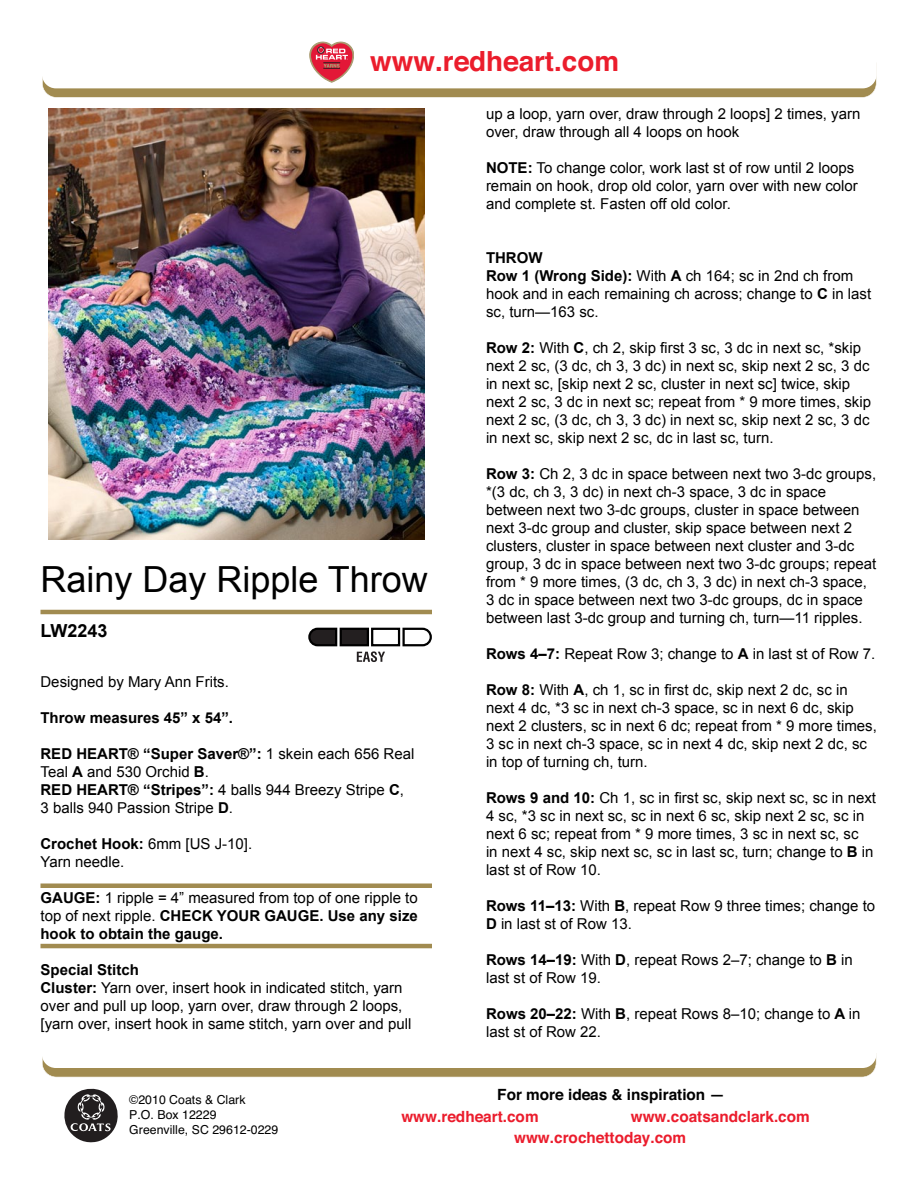
<style>
.page{position:relative;width:918px;height:1188px;background:#fff}
.page>*{position:absolute;margin:0;border:0;box-sizing:border-box;transform-origin:0 0}
.t1{font:36px "Arial";color:#000}
.t2{font:700 27.75px "Helvetica";color:#eb1d2c}
.t3{font:700 18px "Arial";color:#000}
.t4{font:700 15.45px/20.9px "Helvetica";color:#eb1c2c}
.t5{font:700 15.45px "Helvetica";color:#000}
.t6{font:15px/18px "Arial";color:#000}
.t7{font:700 15px "Arial";color:#000}
.t8{font:12.3px/14.9px "Helvetica";color:#000}
.s1{font-weight:700}
</style>
<div class="page">
<svg style="left:42px;top:42px;width:834px;height:56px"></svg>
<svg style="left:42px;top:1057px;width:834px;height:20px"></svg>
<svg style="left:64px;top:1089px;width:54px;height:53px"></svg>
<img style="left:48px;top:108px;width:376px;height:432px">
<hr style="left:40px;top:610px;width:392px;height:4px;background:#a18b50">
<svg style="left:308px;top:627px;width:124px;height:35px"></svg>
<hr style="left:40px;top:884px;width:392px;height:4px;background:#a18b50">
<hr style="left:40px;top:944px;width:392px;height:4px;background:#a18b50">
<h2 class="t2" style="left:370px;top:36px;width:250px">www.redheart.com</h2>
<h1 class="t1" style="left:40px;top:559px;width:389px">Rainy Day Ripple Throw</h1>
<p class="t3" style="left:40px;top:621px;width:69px">LW2243</p>
<p class="t6" style="left:40px;top:673px;width:190px">Designed by Mary Ann Frits.</p>
<p class="t7" style="left:40px;top:709px;width:194px">Throw measures 45” x 54”.</p>
<p class="t6" style="left:40px;top:745px;width:375px"><span class="s1">RED HEART® “Super Saver®”:</span> 1 skein each 656 Real Teal <span class="s1">A</span> and 530 Orchid <span class="s1">B</span>.<br><span class="s1">RED HEART® “Stripes”:</span> 4 balls 944 Breezy Stripe <span class="s1">C</span>, 3 balls 940 Passion Stripe <span class="s1">D</span>.</p>
<p class="t6" style="left:40px;top:835px;width:213px"><span class="s1">Crochet Hook:</span> 6mm [US J-10].<br>Yarn needle.</p>
<p class="t6" style="left:40px;top:889px;width:379px;text-align:justify"><span class="s1">GAUGE:</span> 1 ripple = 4” measured from top of one ripple to top of next ripple. <span class="s1">CHECK YOUR GAUGE. Use any size hook to obtain the gauge.</span></p>
<p class="t6" style="left:40px;top:961px;width:372px"><span class="s1">Special Stitch<br>Cluster:</span> Yarn over, insert hook in indicated stitch, yarn over and pull up loop, yarn over, draw through 2 loops, [yarn over, insert hook in same stitch, yarn over and pull</p>
<p class="t6" style="left:486px;top:105px;width:376px">up a loop, yarn over, draw through 2 loops] 2 times, yarn over, draw through all 4 loops on hook</p>
<p class="t6" style="left:486px;top:159px;width:373px"><span class="s1">NOTE:</span> To change color, work last st of row until 2 loops remain on hook, drop old color, yarn over with new color and complete st. Fasten off old color.</p>
<p class="t6" style="left:486px;top:249px;width:387px"><span class="s1">THROW<br>Row 1 (Wrong Side):</span> With <span class="s1">A</span> ch 164; sc in 2nd ch from hook and in each remaining ch across; change to <span class="s1">C</span> in last sc, turn—163 sc.</p>
<p class="t6" style="left:486px;top:339px;width:387px"><span class="s1">Row 2:</span> With <span class="s1">C</span>, ch 2, skip first 3 sc, 3 dc in next sc, *skip next 2 sc, (3 dc, ch 3, 3 dc) in next sc, skip next 2 sc, 3 dc in next sc, [skip next 2 sc, cluster in next sc] twice, skip next 2 sc, 3 dc in next sc; repeat from * 9 more times, skip next 2 sc, (3 dc, ch 3, 3 dc) in next sc, skip next 2 sc, 3 dc in next sc, skip next 2 sc, dc in last sc, turn.</p>
<p class="t6" style="left:486px;top:465px;width:392px"><span class="s1">Row 3:</span> Ch 2, 3 dc in space between next two 3-dc groups, *(3 dc, ch 3, 3 dc) in next ch-3 space, 3 dc in space between next two 3-dc groups, cluster in space between next 3-dc group and cluster, skip space between next 2 clusters, cluster in space between next cluster and 3-dc group, 3 dc in space between next two 3-dc groups; repeat from * 9 more times, (3 dc, ch 3, 3 dc) in next ch-3 space, 3 dc in space between next two 3-dc groups, dc in space between last 3-dc group and turning ch, turn—11 ripples.</p>
<p class="t6" style="left:486px;top:645px;width:391px"><span class="s1">Rows 4–7:</span> Repeat Row 3; change to <span class="s1">A</span> in last st of Row 7.</p>
<p class="t6" style="left:486px;top:681px;width:392px"><span class="s1">Row 8:</span> With <span class="s1">A</span>, ch 1, sc in first dc, skip next 2 dc, sc in next 4 dc, *3 sc in next ch-3 space, sc in next 6 dc, skip next 2 clusters, sc in next 6 dc; repeat from * 9 more times, 3 sc in next ch-3 space, sc in next 4 dc, skip next 2 dc, sc in top of turning ch, turn.</p>
<p class="t6" style="left:486px;top:789px;width:392px"><span class="s1">Rows 9 and 10:</span> Ch 1, sc in first sc, skip next sc, sc in next 4 sc, *3 sc in next sc, sc in next 6 sc, skip next 2 sc, sc in next 6 sc; repeat from * 9 more times, 3 sc in next sc, sc<br>in next 4 sc, skip next sc, sc in last sc, turn; change to <span class="s1">B</span> in last st of Row 10.</p>
<p class="t6" style="left:486px;top:897px;width:391px"><span class="s1">Rows 11–13:</span> With <span class="s1">B</span>, repeat Row 9 three times; change to<br><span class="s1">D</span> in last st of Row 13.</p>
<p class="t6" style="left:486px;top:951px;width:368px"><span class="s1">Rows 14–19:</span> With <span class="s1">D</span>, repeat Rows 2–7; change to <span class="s1">B</span> in last st of Row 19.</p>
<p class="t6" style="left:486px;top:1005px;width:376px"><span class="s1">Rows 20–22:</span> With <span class="s1">B</span>, repeat Rows 8–10; change to <span class="s1">A</span> in last st of Row 22.</p>
<p class="t8" style="left:129px;top:1093px;width:151px">©2010 Coats &amp; Clark<br>P.O. Box 12229<br>Greenville, SC 29612-0229</p>
<p class="t5" style="left:497px;top:1082px;width:229px">For more ideas &amp; inspiration —</p>
<p class="t4" style="left:401px;top:1106px;width:139px">www.redheart.com</p>
<p class="t4" style="left:514px;top:1106px;width:297px;text-indent:117px">www.coatsandclark.com www.crochettoday.com</p>
</div>
